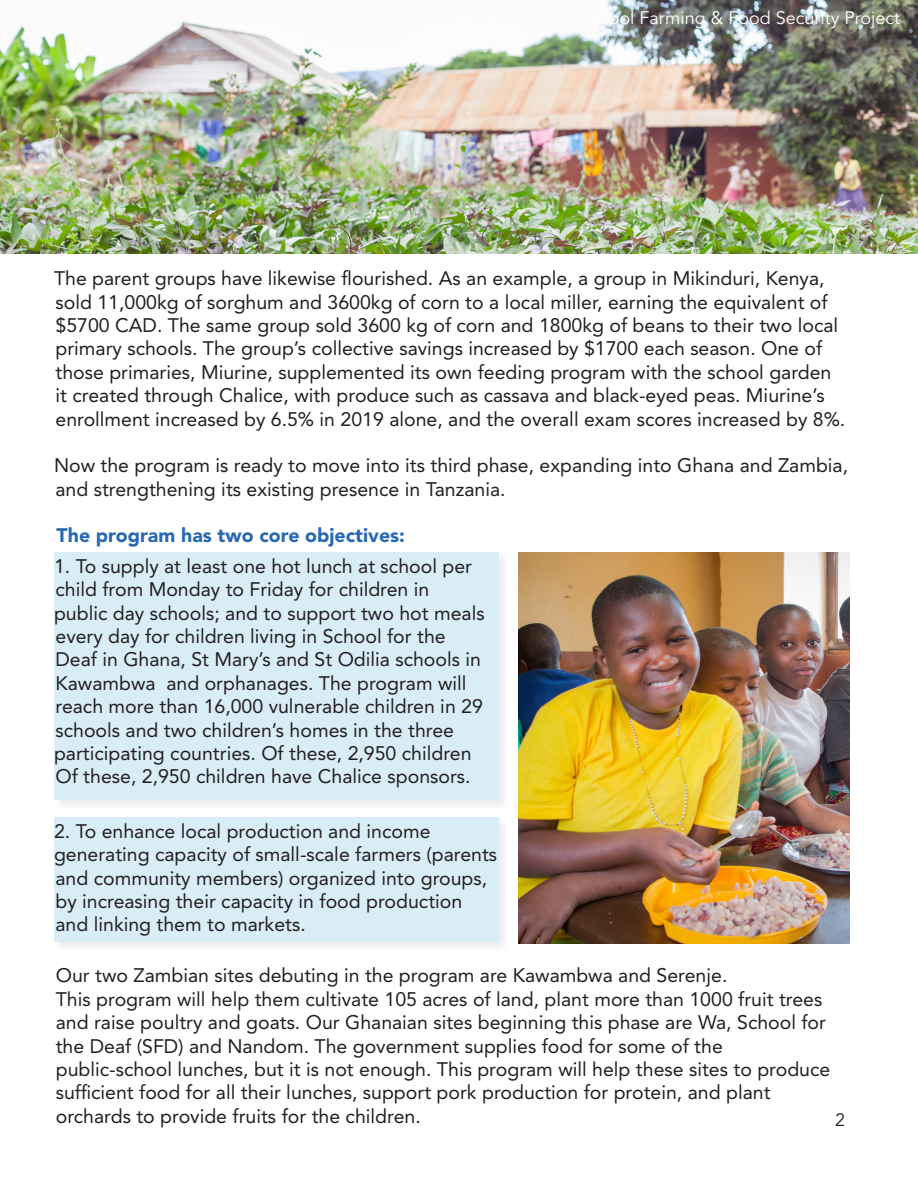
<style>
.page{position:relative;width:918px;height:1188px;background:#fff}
.page>*{position:absolute;margin:0;border:0;box-sizing:border-box;transform-origin:0 0}
.t1{font:19.5px/23.4px "Avenir LT Std";color:#231f20}
.t2{font:900 19.5px "Avenir LT Std";color:#2968b3}
.t3{font:18px "Avenir LT Std";color:#fefcfa}
.t4{font:18px "Avenir LT Std";color:#231f20}
</style>
<div class="page">
<div style="left:53px;top:551px;width:458px;height:261px;background:#f6f6f6"></div>
<div style="left:54px;top:552px;width:445px;height:248px;background:#d9edf7"></div>
<img style="left:0;top:0;width:918px;height:254px">
<div style="left:53px;top:816px;width:458px;height:137px;background:#231f20;opacity:.58"></div>
<div style="left:54px;top:817px;width:445px;height:124px;background:#d9edf7"></div>
<img style="left:518px;top:552px;width:332px;height:392px">
<p class="t3" style="left:455px;top:8px;width:447px">Chalice African School Farming &amp; Food Security Project</p>
<p class="t1" style="left:54px;top:267px;width:793px">The parent groups have likewise flourished. As an example, a group in Mikinduri, Kenya, sold 11,000kg of sorghum and 3600kg of corn to a local miller, earning the equivalent of $5700 CAD. The same group sold 3600 kg of corn and 1800kg of beans to their two local primary schools. The group’s collective savings increased by $1700 each season. One of those primaries, Miurine, supplemented its own feeding program with the school garden it created through Chalice, with produce such as cassava and black-eyed peas. Miurine’s enrollment increased by 6.5% in 2019 alone, and the overall exam scores increased by 8%.</p>
<p class="t1" style="left:54px;top:454px;width:796px">Now the program is ready to move into its third phase, expanding into Ghana and Zambia, and strengthening its existing presence in Tanzania.</p>
<p class="t2" style="left:57px;top:524px;width:350px">The program has two core objectives:</p>
<p class="t1" style="left:54px;top:554px;width:420px">1. To supply at least one hot lunch at school per child from Monday to Friday for children in</p>
<p class="t1" style="left:54px;top:601px;width:432px">public day schools; and to support two hot meals every day for children living in School for the Deaf in Ghana, St Mary’s and St Odilia schools in Kawambwa and orphanages. The program will reach more than 16,000 vulnerable children in 29 schools and two children’s homes in the three</p>
<p class="t1" style="left:54px;top:742px;width:419px">participating countries. Of these, 2,950 children<br>Of these, 2,950 children have Chalice sponsors.</p>
<p class="t1" style="left:54px;top:819px;width:378px">2. To enhance local production and income</p>
<p class="t1" style="left:54px;top:843px;width:445px">generating capacity of small-scale farmers (parents and community members) organized into groups, by increasing their capacity in food production and linking them to markets.</p>
<p class="t1" style="left:56px;top:964px;width:673px">Our two Zambian sites debuting in the program are Kawambwa and Serenje.</p>
<p class="t1" style="left:56px;top:988px;width:772px">This program will help them cultivate 105 acres of land, plant more than 1000 fruit trees and raise poultry and goats. Our Ghanaian sites beginning this phase are Wa, School for the Deaf (SFD) and Nandom. The government supplies food for some of the</p>
<p class="t1" style="left:56px;top:1058px;width:776px">public-school lunches, but it is not enough. This program will help these sites to produce sufficient food for all their lunches, support pork production for protein, and plant</p>
<p class="t1" style="left:56px;top:1105px;width:366px">orchards to provide fruits for the children.</p>
<p class="t4" style="left:835px;top:1109px;width:12px">2</p>
</div>
